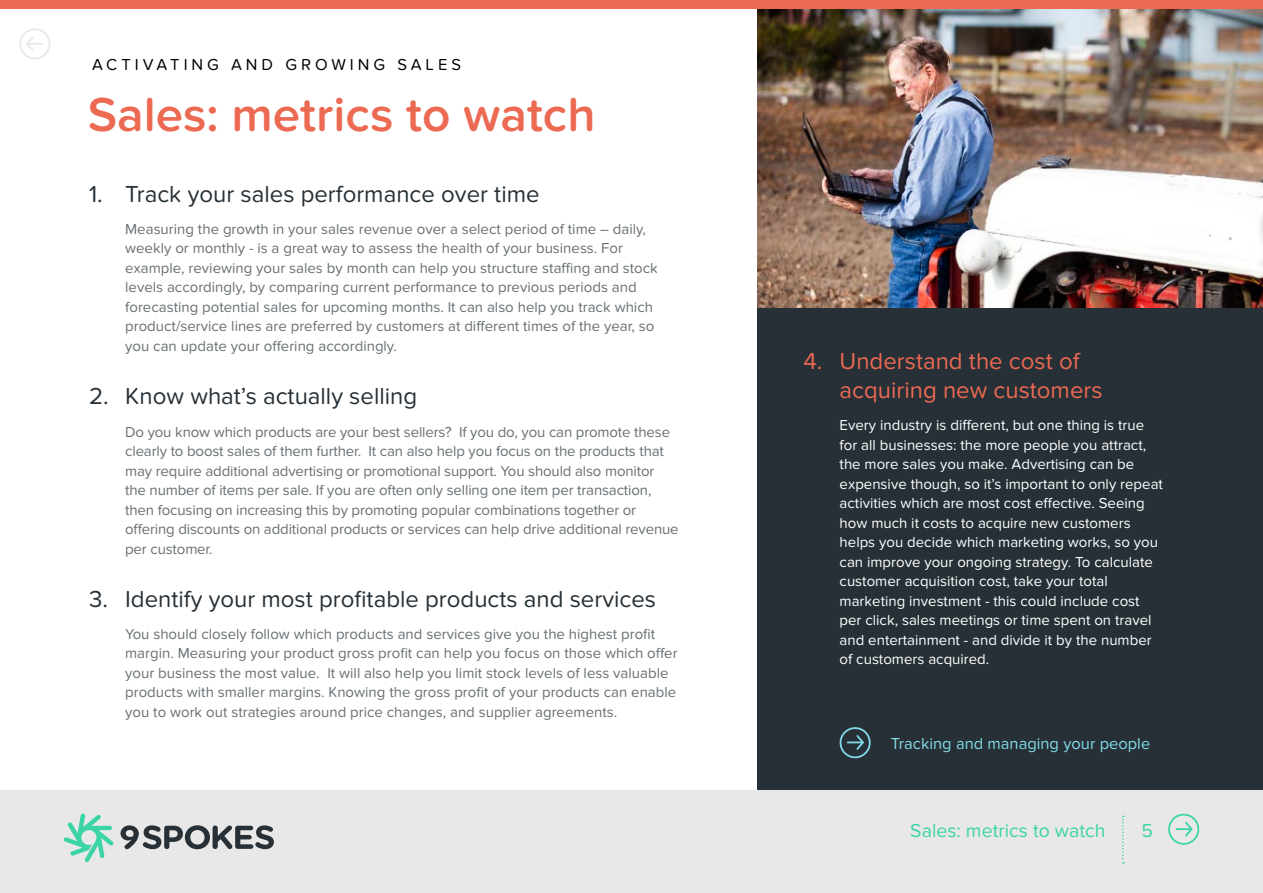
<style>
.page{position:relative;width:1263px;height:893px;background:#fff}
.page>*{position:absolute;margin:0;border:0;box-sizing:border-box;transform-origin:0 0}
.t1{font:600 49.5px "Proxima Nova Soft";color:#ec6952}
.t2{font:24px "Proxima Nova Soft";color:#263036}
.t3{font:24px/28.8px "Proxima Nova Soft";color:#ec6952}
.t4{font:19.5px "Proxima Nova Soft";color:#3bd4a6}
.t5{font:16.5px "Proxima Nova Soft";color:#83dbe9}
.t6{font:16.5px "Proxima Nova Soft";letter-spacing:.24em;color:#000}
.t7{font:15px/19.5px "Proxima Nova Soft";color:#686f73}
.t8{font:15px/19.5px "Proxima Nova Soft";color:#fff}
</style>
<div class="page">
<div style="left:758px;top:306px;width:505px;height:587px;background:#263036"></div>
<div style="left:0;top:790px;width:1263px;height:103px;background:#e8e8e8"></div>
<img style="left:758px;top:9px;width:505px;height:298px">
<div style="left:0;top:0;width:1263px;height:9px;background:#ec6952"></div>
<div style="left:840px;top:727px;width:31px;height:31px;border:2px solid #83dbe9;border-radius:50%"></div>
<svg style="left:848px;top:735px;width:16px;height:15px"></svg>
<svg style="left:1122px;top:816px;width:2px;height:47px"></svg>
<div style="left:1168px;top:814px;width:31px;height:31px;border:2px solid #3bd4a6;border-radius:50%"></div>
<svg style="left:1176px;top:820px;width:18px;height:17px"></svg>
<svg style="left:64px;top:813px;width:49px;height:49px"></svg>
<svg style="left:120px;top:825px;width:154px;height:24px"></svg>
<div style="left:19px;top:28px;width:31px;height:31px;border:2px solid #e8e8e8;border-radius:50%"></div>
<svg style="left:26px;top:36px;width:16px;height:15px"></svg>
<p class="t6" style="left:92px;top:55px;width:370px">ACTIVATING AND GROWING SALES</p>
<h1 class="t1" style="left:88px;top:86px;width:510px">Sales: metrics to watch</h1>
<h2 class="t2" style="left:89px;top:180px;width:15px">1.</h2>
<h2 class="t2" style="left:89px;top:382px;width:21px">2.</h2>
<h2 class="t2" style="left:89px;top:585px;width:20px">3.</h2>
<h2 class="t2" style="left:125px;top:180px;width:416px">Track your sales performance over time</h2>
<p class="t7" style="left:125px;top:219px;width:534px">Measuring the growth in your sales revenue over a select period of time – daily, weekly or monthly - is a great way to assess the health of your business. For example, reviewing your sales by month can help you structure staffing and stock levels accordingly, by comparing current performance to previous periods and forecasting potential sales for upcoming months. It can also help you track which product/service lines are preferred by customers at different times of the year, so you can update your offering accordingly.</p>
<h2 class="t2" style="left:125px;top:382px;width:293px">Know what’s actually selling</h2>
<p class="t7" style="left:125px;top:422px;width:555px">Do you know which products are your best sellers? If you do, you can promote these clearly to boost sales of them further. It can also help you focus on the products that may require additional advertising or promotional support. You should also monitor the number of items per sale. If you are often only selling one item per transaction, then focusing on increasing this by promoting popular combinations together or offering discounts on additional products or services can help drive additional revenue per customer.</p>
<h2 class="t2" style="left:125px;top:585px;width:532px">Identify your most profitable products and services</h2>
<p class="t7" style="left:125px;top:624px;width:554px">You should closely follow which products and services give you the highest profit margin. Measuring your product gross profit can help you focus on those which offer your business the most value. It will also help you limit stock levels of less valuable products with smaller margins. Knowing the gross profit of your products can enable you to work out strategies around price changes, and supplier agreements.</p>
<h2 class="t3" style="left:803px;top:347px;width:20px">4.</h2>
<h2 class="t3" style="left:840px;top:347px;width:264px">Understand the cost of acquiring new customers</h2>
<p class="t8" style="left:840px;top:416px;width:325px">Every industry is different, but one thing is true for all businesses: the more people you attract, the more sales you make. Advertising can be expensive though, so it’s important to only repeat activities which are most cost effective. Seeing how much it costs to acquire new customers helps you decide which marketing works, so you can improve your ongoing strategy. To calculate customer acquisition cost, take your total marketing investment - this could include cost per click, sales meetings or time spent on travel and entertainment - and divide it by the number of customers acquired.</p>
<p class="t5" style="left:891px;top:734px;width:261px">Tracking and managing your people</p>
<h3 class="t4" style="left:910px;top:820px;width:197px">Sales: metrics to watch</h3>
<h3 class="t4" style="left:1141px;top:820px;width:13px">5</h3>
</div>
